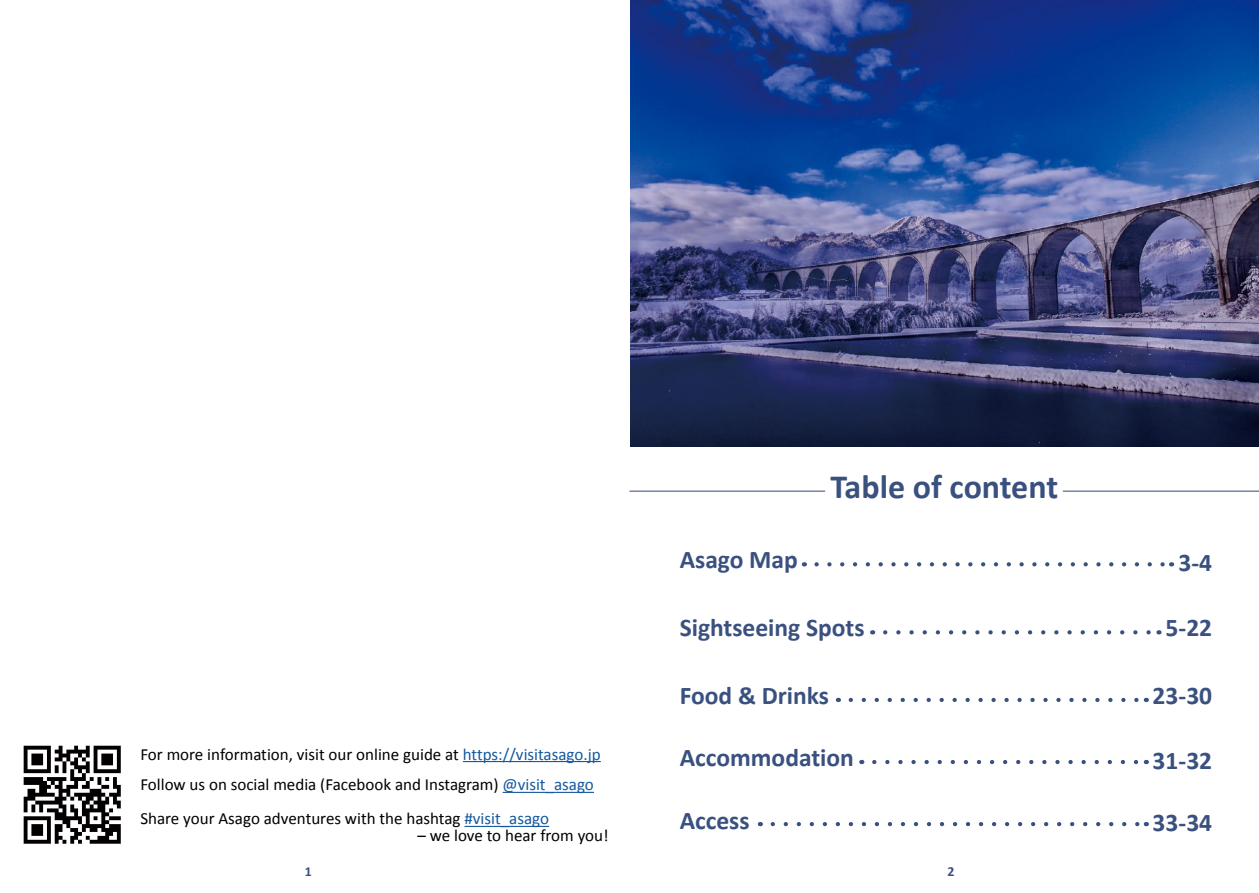
<style>
.page{position:relative;width:1259px;height:893px;background:#fff}
.page>*{position:absolute;margin:0;border:0;box-sizing:border-box;transform-origin:0 0}
.t1{font:700 34.05px "Calibri";color:#3a5180}
.t2{font:700 25.5px "Calibri";color:#3a5180}
.t3{font:16.95px/30.8px "Calibri";color:#000}
.t4{font:700 13.8px "Calibri";color:#3a5180}
.s1{color:#15599f}
</style>
<div class="page">
<img style="left:630px;top:0;width:629px;height:446px">
<hr style="left:463px;top:761px;width:138px;height:1px;background:#15599f">
<hr style="left:503px;top:792px;width:91px;height:1px;background:#15599f">
<hr style="left:464px;top:826px;width:85px;height:1px;background:#15599f">
<hr style="left:629px;top:491px;width:196px;height:1px;background:#3a5180">
<hr style="left:1062px;top:491px;width:197px;height:1px;background:#3a5180">
<img style="left:23px;top:745px;width:98px;height:99px">
<svg style="left:816px;top:562px;width:348px;height:4px"></svg>
<svg style="left:885px;top:630px;width:266px;height:4px"></svg>
<svg style="left:850px;top:698px;width:289px;height:4px"></svg>
<svg style="left:874px;top:760px;width:265px;height:4px"></svg>
<svg style="left:772px;top:822px;width:367px;height:4px"></svg>
<h1 class="t1" style="left:830px;top:462px;width:229px">Table of content</h1>
<h2 class="t2" style="left:679px;top:542px;width:120px">Asago Map</h2>
<h2 class="t2" style="left:1178px;top:544px;width:35px">3-4</h2>
<h2 class="t2" style="left:679px;top:610px;width:186px">Sightseeing Spots</h2>
<h2 class="t2" style="left:1165px;top:610px;width:48px">5-22</h2>
<h2 class="t2" style="left:679px;top:678px;width:151px">Food &amp; Drinks</h2>
<h2 class="t2" style="left:1152px;top:678px;width:61px">23-30</h2>
<p class="t3" style="left:140px;top:738px;width:462px">For more information, visit our online guide at <span class="s1">https://visitasago.jp<br></span>Follow us on social media (Facebook and Instagram) <span class="s1">@visit_asago</span></p>
<p class="t3" style="left:140px;top:803px;width:410px">Share your Asago adventures with the hashtag <span class="s1">#visit_asago</span></p>
<p class="t3" style="left:417px;top:820px;width:193px">– we love to hear from you!</p>
<p class="t4" style="left:305px;top:862px;width:9px">1</p>
<p class="t4" style="left:947px;top:862px;width:9px">2</p>
<h2 class="t2" style="left:679px;top:740px;width:176px">Accommodation</h2>
<h2 class="t2" style="left:679px;top:802px;width:71px">Access</h2>
<h2 class="t2" style="left:1152px;top:742px;width:61px">31-32</h2>
<h2 class="t2" style="left:1152px;top:804px;width:61px">33-34</h2>
</div>
